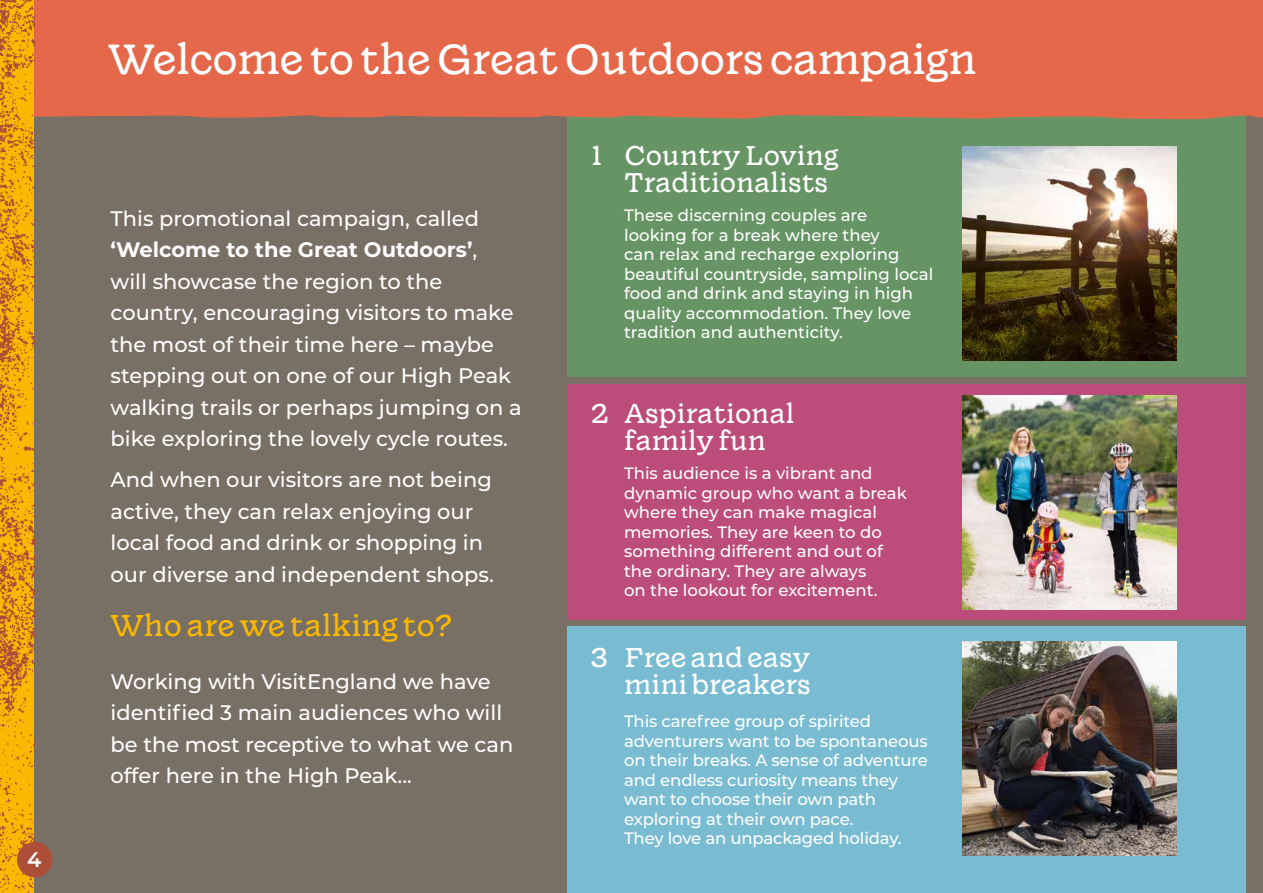
<style>
.page{position:relative;width:1263px;height:893px;background:#786f65}
.page>*{position:absolute;margin:0;border:0;box-sizing:border-box;transform-origin:0 0}
.t1{font:300 42px "Wonder";letter-spacing:-.01em;color:#fff}
.t2{font:300 30px "Wonder";color:#fbb800}
.t3{font:300 27px/27px "Wonder";color:#fff}
.t4{font:500 21px/31.5px "Montserrat";color:#fff}
.t5{font:600 21px "Montserrat";color:#fff}
.t6{font:500 16.5px/19.5px "Montserrat";color:#fff}
.s1{font-weight:700}
</style>
<div class="page">
<div style="left:568px;top:98px;width:678px;height:278px;background:#669464"></div>
<div style="left:568px;top:384px;width:678px;height:236px;background:#bc4d7a"></div>
<div style="left:568px;top:626px;width:678px;height:267px;background:#79bcd2"></div>
<img style="left:962px;top:147px;width:214px;height:214px">
<img style="left:962px;top:395px;width:214px;height:215px">
<img style="left:962px;top:641px;width:214px;height:214px">
<div style="left:34px;top:0;width:1229px;height:120px;background:#e5684b"></div>
<img style="left:0;top:0;width:34px;height:893px">
<div style="left:17px;top:842px;width:35px;height:35px;background:#ad4e39;border-radius:50%"></div>
<p class="t5" style="left:27px;top:844px;width:16px">4</p>
<h1 class="t1" style="left:108px;top:31px;width:870px">Welcome to the Great Outdoors campaign</h1>
<p class="t4" style="left:111px;top:201px;width:413px">This promotional campaign, called <span class="s1">‘Welcome to the Great Outdoors’</span>,<br>will showcase the region to the country, encouraging visitors to make the most of their time here – maybe stepping out on one of our High Peak walking trails or perhaps jumping on a bike exploring the lovely cycle routes.</p>
<p class="t4" style="left:111px;top:463px;width:385px">And when our visitors are not being active, they can relax enjoying our local food and drink or shopping in our diverse and independent shops.</p>
<h2 class="t2" style="left:111px;top:605px;width:343px">Who are we talking to?</h2>
<p class="t4" style="left:111px;top:665px;width:404px">Working with VisitEngland we have identified 3 main audiences who will be the most receptive to what we can offer here in the High Peak...</p>
<h3 class="t3" style="left:624px;top:142px;width:216px;text-indent:-33px">1 Country Loving<br>Traditionalists</h3>
<p class="t6" style="left:624px;top:205px;width:311px">These discerning couples are looking for a break where they<br>can relax and recharge exploring beautiful countryside, sampling local food and drink and staying in high quality accommodation. They love tradition and authenticity.</p>
<h3 class="t3" style="left:591px;top:400px;width:205px;text-align:center">2 Aspirational family fun</h3>
<p class="t6" style="left:624px;top:463px;width:284px">This audience is a vibrant and dynamic group who want a break where they can make magical memories. They are keen to do something different and out of the ordinary. They are always<br>on the lookout for excitement.</p>
<h3 class="t3" style="left:591px;top:643px;width:221px;text-align:right">3 Free and easy mini breakers</h3>
<p class="t6" style="left:624px;top:711px;width:305px">This carefree group of spirited adventurers want to be spontaneous on their breaks. A sense of adventure and endless curiosity means they want to choose their own path exploring at their own pace.<br>They love an unpackaged holiday.</p>
</div>
